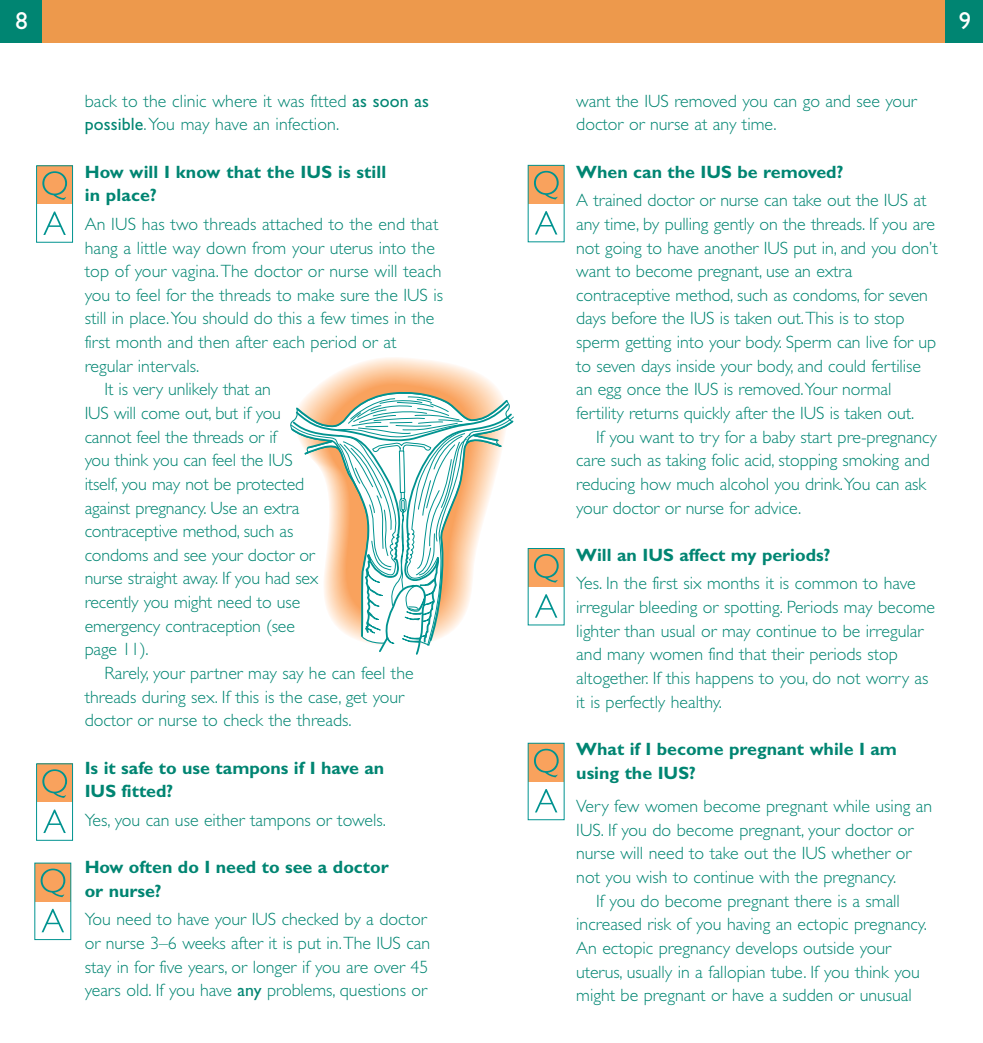
<style>
.page{position:relative;width:983px;height:1043px;background:#fff}
.page>*{position:absolute;margin:0;border:0;box-sizing:border-box;transform-origin:0 0}
.t1{font:24.5px "Gill Sans";color:#fff}
.t2{font:300 17.85px/23.6px "Gill Sans";color:#008572}
.t3{font:700 17.85px/23.6px "Gill Sans";color:#008572}
.s1{font-weight:400}
</style>
<div class="page">
<div style="left:1px;top:0;width:981px;height:43px;background:#ed994c"></div>
<div style="left:944px;top:0;width:38px;height:43px;background:#008572"></div>
<div style="left:0;top:0;width:41px;height:43px;background:#008572"></div>
<div style="left:37px;top:763px;width:35px;height:39px;background:#f9a25d"></div>
<div style="left:36px;top:763px;width:37px;height:77px;border:1px solid #009390"></div>
<svg style="left:42px;top:769px;width:25px;height:28px"></svg>
<svg style="left:43px;top:809px;width:23px;height:24px"></svg>
<div style="left:37px;top:166px;width:35px;height:38px;background:#f9a25d"></div>
<div style="left:36px;top:165px;width:37px;height:78px;border:1px solid #009390"></div>
<svg style="left:42px;top:171px;width:25px;height:29px"></svg>
<svg style="left:43px;top:211px;width:23px;height:24px"></svg>
<div style="left:35px;top:863px;width:36px;height:38px;background:#f9a25d"></div>
<svg style="left:41px;top:868px;width:24px;height:29px"></svg>
<svg style="left:42px;top:908px;width:22px;height:24px"></svg>
<div style="left:528px;top:743px;width:36px;height:38px;background:#f9a25d"></div>
<svg style="left:534px;top:748px;width:24px;height:29px"></svg>
<svg style="left:535px;top:789px;width:22px;height:23px"></svg>
<div style="left:528px;top:548px;width:36px;height:38px;background:#f9a25d"></div>
<svg style="left:534px;top:554px;width:24px;height:28px"></svg>
<svg style="left:535px;top:594px;width:22px;height:23px"></svg>
<div style="left:528px;top:165px;width:36px;height:38px;background:#f9a25d"></div>
<svg style="left:534px;top:171px;width:24px;height:28px"></svg>
<svg style="left:535px;top:211px;width:22px;height:23px"></svg>
<svg style="left:290px;top:377px;width:223px;height:278px"></svg>
<h1 class="t1" style="left:15px;top:12px;width:14px">8</h1>
<h1 class="t1" style="left:958px;top:12px;width:14px">9</h1>
<p class="t2" style="left:85px;top:91px;width:346px">back to the clinic where it was fitted <span class="s1">as soon as possible</span>. You may have an infection.</p>
<p class="t3" style="left:85px;top:162px;width:303px">How will I know that the IUS is still in place?</p>
<p class="t2" style="left:85px;top:214px;width:355px">An IUS has two threads attached to the end that</p>
<p class="t2" style="left:85px;top:238px;width:351px">hang a little way down from your uterus into the</p>
<p class="t2" style="left:85px;top:261px;width:358px">top of your vagina. The doctor or nurse will teach</p>
<p class="t2" style="left:85px;top:285px;width:360px">you to feel for the threads to make sure the IUS is</p>
<p class="t2" style="left:85px;top:308px;width:351px">still in place. You should do this a few times in the</p>
<p class="t2" style="left:85px;top:332px;width:313px">first month and then after each period or at</p>
<p class="t2" style="left:85px;top:356px;width:116px">regular intervals.</p>
<p class="t2" style="left:104px;top:379px;width:168px">It is very unlikely that an</p>
<p class="t2" style="left:85px;top:403px;width:198px">IUS will come out, but if you</p>
<p class="t2" style="left:85px;top:427px;width:193px">cannot feel the threads or if</p>
<p class="t2" style="left:85px;top:450px;width:209px">you think you can feel the IUS</p>
<p class="t2" style="left:85px;top:474px;width:221px">itself, you may not be protected</p>
<p class="t2" style="left:85px;top:497px;width:216px">against pregnancy. Use an extra</p>
<p class="t2" style="left:85px;top:521px;width:210px">contraceptive method, such as</p>
<p class="t2" style="left:85px;top:545px;width:231px">condoms and see your doctor or</p>
<p class="t2" style="left:85px;top:568px;width:235px">nurse straight away. If you had sex</p>
<p class="t2" style="left:85px;top:592px;width:217px">recently you might need to use</p>
<p class="t2" style="left:85px;top:616px;width:211px">emergency contraception (see</p>
<p class="t2" style="left:85px;top:639px;width:65px">page 11).</p>
<p class="t2" style="left:104px;top:663px;width:310px">Rarely, your partner may say he can feel the</p>
<p class="t2" style="left:85px;top:686px;width:321px">threads during sex. If this is the case, get your</p>
<p class="t2" style="left:85px;top:710px;width:268px">doctor or nurse to check the threads.</p>
<p class="t3" style="left:85px;top:757px;width:301px">Is it safe to use tampons if I have an<br>IUS fitted?</p>
<p class="t2" style="left:85px;top:809px;width:302px">Yes, you can use either tampons or towels.</p>
<p class="t3" style="left:85px;top:857px;width:305px">How often do I need to see a doctor or nurse?</p>
<p class="t2" style="left:85px;top:909px;width:347px">You need to have your IUS checked by a doctor or nurse 3–6 weeks after it is put in. The IUS can stay in for five years, or longer if you are over 45 years old. If you have <span class="s1">any</span> problems, questions or</p>
<p class="t2" style="left:576px;top:91px;width:342px">want the IUS removed you can go and see your doctor or nurse at any time.</p>
<p class="t3" style="left:576px;top:162px;width:268px">When can the IUS be removed?</p>
<p class="t2" style="left:576px;top:190px;width:363px">A trained doctor or nurse can take out the IUS at any time, by pulling gently on the threads. If you are not going to have another IUS put in, and you don’t want to become pregnant, use an extra contraceptive method, such as condoms, for seven days before the IUS is taken out. This is to stop sperm getting into your body. Sperm can live for up to seven days inside your body, and could fertilise an egg once the IUS is removed. Your normal fertility returns quickly after the IUS is taken out.</p>
<p class="t2" style="left:576px;top:427px;width:362px;text-indent:20px">If you want to try for a baby start pre-pregnancy care such as taking folic acid, stopping smoking and reducing how much alcohol you drink. You can ask your doctor or nurse for advice.</p>
<p class="t3" style="left:576px;top:545px;width:255px">Will an IUS affect my periods?</p>
<p class="t2" style="left:576px;top:573px;width:360px">Yes. In the first six months it is common to have irregular bleeding or spotting. Periods may become lighter than usual or may continue to be irregular and many women find that their periods stop altogether. If this happens to you, do not worry as it is perfectly healthy.</p>
<p class="t3" style="left:576px;top:739px;width:322px">What if I become pregnant while I am using the IUS?</p>
<p class="t2" style="left:576px;top:796px;width:357px">Very few women become pregnant while using an</p>
<p class="t2" style="left:576px;top:819px;width:338px">IUS. If you do become pregnant, your doctor or</p>
<p class="t2" style="left:576px;top:843px;width:336px">nurse will need to take out the IUS whether or</p>
<p class="t2" style="left:576px;top:867px;width:321px">not you wish to continue with the pregnancy.</p>
<p class="t2" style="left:596px;top:890px;width:305px">If you do become pregnant there is a small</p>
<p class="t2" style="left:576px;top:914px;width:352px">increased risk of you having an ectopic pregnancy.</p>
<p class="t2" style="left:576px;top:938px;width:316px">An ectopic pregnancy develops outside your</p>
<p class="t2" style="left:576px;top:961px;width:345px">uterus, usually in a fallopian tube. If you think you</p>
<p class="t2" style="left:576px;top:985px;width:337px">might be pregnant or have a sudden or unusual</p>
</div>
